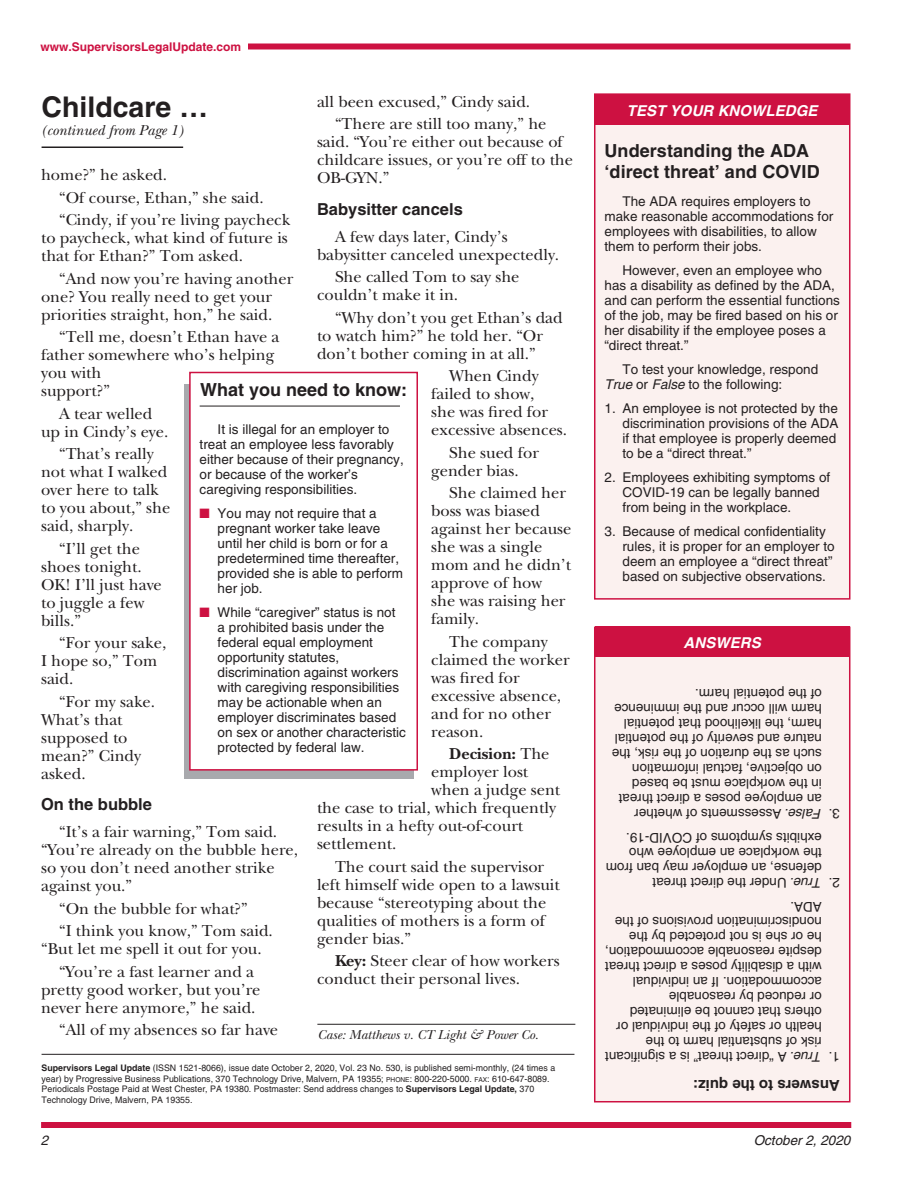
<style>
.page{position:relative;width:918px;height:1188px;background:#fff}
.page>*{position:absolute;margin:0;border:0;box-sizing:border-box;transform-origin:0 0}
.t1{font:700 28.5px "Helvetica";color:#231f20}
.t2{font:700 18px/21px "Helvetica";letter-spacing:.005em;color:#231f20}
.t3{font:16.5px/18px "New Baskerville";color:#231f20}
.t4{font:700 16.5px "Helvetica";color:#231f20}
.t5{font:700 16.5px "New Baskerville";color:#231f20}
.t6{font:italic 700 15px "Helvetica";letter-spacing:.005em;color:#fff}
.t7{font:italic 15px "New Baskerville";color:#231f20}
.t8{font:700 15px "Helvetica";color:#231f20}
.t9{font:13.5px/15px "Helvetica";color:#231f20}
.t10{font:italic 13.5px "New Baskerville";color:#231f20}
.t11{font:italic 13.5px "Helvetica";color:#231f20}
.t12{font:700 12px "Helvetica";color:#cd1141}
.t13{font:9px/10.5px "Helvetica";color:#231f20}
.s1{font-weight:400}
.s2{font-weight:700}
.s3{color:#cd1141}
.s4{font-size:6.75px}
.s5{font-style:inherit}
.s6{font-style:italic}
</style>
<div class="page">
<div style="left:184px;top:384px;width:229px;height:394px;background:#a8a9ad"></div>
<div style="left:595px;top:94px;width:255px;height:505px;background:#fbf1ef"></div>
<div style="left:594px;top:93px;width:256px;height:507px;border:2px solid #cd1141"></div>
<div style="left:595px;top:627px;width:255px;height:475px;background:#fbf1ef"></div>
<div style="left:594px;top:627px;width:256px;height:475px;border:2px solid #cd1141"></div>
<hr style="left:42px;top:147px;width:141px;height:1px;background:#231f20">
<hr style="left:317px;top:1024px;width:258px;height:1px;background:#231f20">
<hr style="left:42px;top:1054px;width:532px;height:1px;background:#231f20">
<div style="left:40px;top:44px;width:810px;height:6px;background:#cd1141"></div>
<div style="left:190px;top:372px;width:227px;height:398px;background:#fff"></div>
<hr style="left:200px;top:406px;width:200px;height:1px;background:#231f20">
<div style="left:189px;top:372px;width:229px;height:399px;border:2px solid #cd1141"></div>
<div style="left:40px;top:38px;width:208px;height:18px;background:#fff"></div>
<div style="left:595px;top:95px;width:254px;height:30px;background:#cd1141"></div>
<div style="left:595px;top:627px;width:254px;height:30px;background:#cd1141"></div>
<div style="left:41px;top:1122px;width:810px;height:6px;background:#cd1141"></div>
<p class="t12" style="left:40px;top:40px;width:202px">www.SupervisorsLegalUpdate.com</p>
<p class="t3" style="left:335px;top:90px;width:213px;line-height:22.5px;text-indent:-18px">all been excused,” Cindy said. “There are still too many,” he</p>
<p class="t3" style="left:317px;top:133px;width:258px">said. “You’re either out because of childcare issues, or you’re off to the<br>OB-GYN.”</p>
<p class="t4" style="left:317px;top:199px;width:147px">Babysitter cancels</p>
<p class="t3" style="left:317px;top:227px;width:244px;text-indent:18px">A few days later, Cindy’s babysitter canceled unexpectedly.</p>
<p class="t3" style="left:317px;top:268px;width:204px;text-indent:18px">She called Tom to say she couldn’t make it in.</p>
<p class="t3" style="left:317px;top:308px;width:247px;text-indent:18px">“Why don’t you get Ethan’s dad to watch him?” he told her. “Or don’t bother coming in at all.”</p>
<p class="t3" style="left:431px;top:367px;width:137px;text-indent:18px">When Cindy failed to show,<br>she was fired for excessive absences.</p>
<p class="t3" style="left:431px;top:443px;width:109px;text-indent:18px">She sued for gender bias.</p>
<p class="t3" style="left:431px;top:484px;width:142px;text-indent:18px">She claimed her boss was biased against her because she was a single mom and he didn’t approve of how<br>she was raising her family.</p>
<p class="t3" style="left:431px;top:632px;width:140px;text-indent:18px">The company claimed the worker was fired for excessive absence, and for no other reason.</p>
<p class="t5" style="left:449px;top:744px;width:102px">Decision: <span class="s1">The</span></p>
<p class="t3" style="left:431px;top:763px;width:99px">employer lost</p>
<p class="t3" style="left:431px;top:781px;width:131px">when a judge sent</p>
<p class="t3" style="left:317px;top:799px;width:240px">the case to trial, which frequently</p>
<p class="t3" style="left:317px;top:817px;width:208px">results in a hefty out-of-court</p>
<p class="t3" style="left:317px;top:835px;width:81px">settlement.</p>
<p class="t3" style="left:317px;top:857px;width:244px;text-indent:18px">The court said the supervisor left himself wide open to a lawsuit because “stereotyping about the qualities of mothers is a form of gender bias.”</p>
<p class="t3" style="left:317px;top:952px;width:244px;text-indent:18px"><span class="s2">Key:</span> Steer clear of how workers conduct their personal lives.</p>
<h1 class="t1" style="left:42px;top:89px;width:168px">Childcare …</h1>
<p class="t7" style="left:42px;top:121px;width:143px">(continued from Page 1)</p>
<p class="t3" style="left:59px;top:164px;width:233px;line-height:22.5px;text-indent:-18px">home?” he asked.<br>“Of course, Ethan,” she said. “Cindy, if you’re living paycheck</p>
<p class="t3" style="left:41px;top:229px;width:248px">to paycheck, what kind of future is that for Ethan?” Tom asked.</p>
<p class="t3" style="left:41px;top:269px;width:254px;text-indent:18px">“And now you’re having another one? You really need to get your priorities straight, hon,” he said.</p>
<p class="t3" style="left:41px;top:328px;width:240px;text-indent:18px">“Tell me, doesn’t Ethan have a father somewhere who’s helping you with<br>support?”</p>
<p class="t3" style="left:41px;top:404px;width:129px;text-align:center">A tear welled<br>up in Cindy’s eye.</p>
<p class="t3" style="left:41px;top:445px;width:131px;text-indent:18px">“That’s really not what I walked over here to talk to you about,” she said, sharply.</p>
<p class="t3" style="left:41px;top:539px;width:122px;text-indent:18px">“I’ll get the shoes tonight.<br>OK! I’ll just have to juggle a few bills.”</p>
<p class="t3" style="left:41px;top:634px;width:127px;text-indent:18px">“For your sake,<br>I hope so,” Tom said.</p>
<p class="t3" style="left:41px;top:692px;width:116px;text-indent:18px">“For my sake.<br>What’s that supposed to mean?” Cindy asked.</p>
<p class="t4" style="left:41px;top:794px;width:112px">On the bubble</p>
<p class="t3" style="left:41px;top:823px;width:259px;text-indent:18px">“It’s a fair warning,” Tom said. “You’re already on the bubble here, so you don’t need another strike against you.”</p>
<p class="t3" style="left:59px;top:897px;width:215px;line-height:22.5px">“On the bubble for what?”<br>“I think you know,” Tom said.</p>
<p class="t3" style="left:59px;top:938px;width:204px;line-height:22.5px;text-indent:-18px">“But let me spell it out for you. “You’re a fast learner and a</p>
<p class="t3" style="left:41px;top:980px;width:221px">pretty good worker, but you’re never here anymore,” he said.</p>
<p class="t3" style="left:59px;top:1021px;width:221px">“All of my absences so far have</p>
<h2 class="t2" style="left:200px;top:379px;width:209px">What you need to know:</h2>
<p class="t9" style="left:200px;top:421px;width:206px;text-indent:18px">It is illegal for an employer to treat an employee less favorably either because of their pregnancy, or because of the worker’s caregiving responsibilities.</p>
<p class="t9" style="left:218px;top:505px;width:187px;text-indent:-18px"><span class="s3">■</span> You may not require that a pregnant worker take leave until her child is born or for a predetermined time thereafter, provided she is able to perform her job.</p>
<p class="t9" style="left:218px;top:604px;width:190px;text-indent:-18px"><span class="s3">■</span> While “caregiver” status is not a prohibited basis under the federal equal employment opportunity statutes, discrimination against workers with caregiving responsibilities may be actionable when an employer discriminates based on sex or another characteristic protected by federal law.</p>
<p class="t10" style="left:317px;top:1027px;width:223px">Case: Matthews v. CT Light &amp; Power Co.</p>
<p class="t13" style="left:42px;top:1063px;width:515px"><span class="s2">Supervisors Legal Update</span> (ISSN 1521-8066), issue date October 2, 2020, Vol. 23 No. 530, is published semi-monthly, (24 times a year) by Progressive Business Publications, 370 Technology Drive, Malvern, PA 19355; <span class="s4">PHONE</span><span class="s5">:</span> 800-220-5000. <span class="s4">FAX</span>: 610-647-8089.<br>Periodicals Postage Paid at West Chester, PA 19380. Postmaster: Send address changes to <span class="s2">Supervisors Legal Update,</span> 370<br>Technology Drive, Malvern, PA 19355.</p>
<p class="t6" style="left:627px;top:101px;width:192px">TEST YOUR KNOWLEDGE</p>
<h2 class="t2" style="left:604px;top:140px;width:217px">Understanding the ADA ‘direct threat’ and COVID</h2>
<p class="t9" style="left:604px;top:194px;width:230px;text-indent:18px">The ADA requires employers to make reasonable accommodations for employees with disabilities, to allow them to perform their jobs.</p>
<p class="t9" style="left:604px;top:263px;width:237px;text-indent:18px">However, even an employee who has a disability as defined by the ADA, and can perform the essential functions of the job, may be fired based on his or her disability if the employee poses a “direct threat.”</p>
<p class="t9" style="left:604px;top:362px;width:215px;text-indent:18px">To test your knowledge, respond<br><span class="s6">True</span> or <span class="s6">False</span> to the following:</p>
<p class="t9" style="left:622px;top:401px;width:218px;text-indent:-18px">1. An employee is not protected by the discrimination provisions of the ADA if that employee is properly deemed to be a “direct threat.”</p>
<p class="t9" style="left:622px;top:470px;width:209px;text-indent:-18px">2. Employees exhibiting symptoms of<br>COVID-19 can be legally banned from being in the workplace.</p>
<p class="t9" style="left:622px;top:524px;width:214px;text-indent:-18px">3. Because of medical confidentiality rules, it is proper for an employer to deem an employee a “direct threat” based on subjective observations.</p>
<p class="t6" style="left:684px;top:633px;width:79px">ANSWERS</p>
<p class="t9" style="left:822px;top:806px;width:212px;rotate:-180deg">an employee poses a direct threat in the workplace must be based<br>on objective, factual information such as the duration of the risk, the nature and severity of the potential harm, the likelihood that potential harm will occur and the imminence of the potential harm.</p>
<p class="t9" style="left:822px;top:821px;width:189px;rotate:-180deg"><span class="s6">False.</span> Assessments of whether</p>
<p class="t9" style="left:840px;top:821px;width:13px;rotate:-180deg">3.</p>
<p class="t9" style="left:822px;top:875px;width:218px;rotate:-180deg">defense, an employer may ban from the workplace an employee who exhibits symptoms of COVID-19.</p>
<p class="t9" style="left:822px;top:890px;width:171px;rotate:-180deg"><span class="s6">True.</span> Under the direct threat</p>
<p class="t9" style="left:840px;top:890px;width:13px;rotate:-180deg">2.</p>
<p class="t9" style="left:822px;top:1049px;width:218px;rotate:-180deg">risk of substantial harm to the<br>health or safety of the individual or others that cannot be eliminated<br>or reduced by reasonable accommodation. If an individual<br>with a disability poses a direct threat despite reasonable accommodation, he or she is not protected by the nondiscrimination provisions of the<br>ADA.</p>
<p class="t9" style="left:822px;top:1064px;width:218px;rotate:-180deg"><span class="s6">True.</span> A “direct threat” is a significant</p>
<p class="t9" style="left:840px;top:1064px;width:13px;rotate:-180deg">1.</p>
<p class="t8" style="left:840px;top:1095px;width:148px;rotate:-180deg">Answers to the quiz:</p>
<p class="t11" style="left:41px;top:1132px;width:9px">2</p>
<p class="t11" style="left:754px;top:1132px;width:98px">October 2, 2020</p>
</div>
